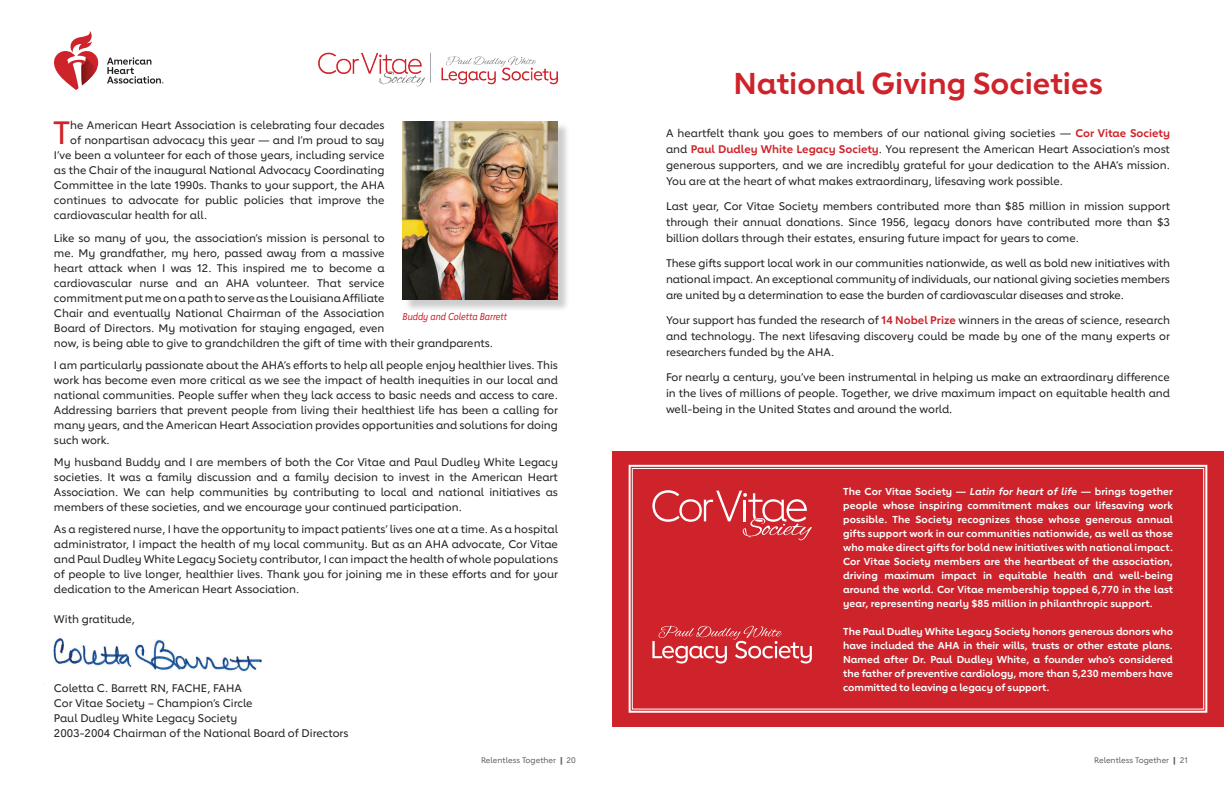
<style>
.page{position:relative;width:1224px;height:792px;background:#fff}
.page>*{position:absolute;margin:0;border:0;box-sizing:border-box;transform-origin:0 0}
.t1{font:500 32.1px "Lub Dub";color:#ce232a}
.t2{font:700 30px "Lub Dub";color:#ce232a}
.t3{font:500 11px/15px "Lub Dub";color:#231f20;text-align:justify}
.t4{font:700 10px/14px "Lub Dub";color:#fff;text-align:justify}
.t5{font:italic 10px "Lub Dub Condensed";color:#ce232a}
.t6{font:500 8px "Lub Dub";color:#636366}
.s1{font-weight:800}
.s2{font-weight:700;color:#ce232a}
.s3{font-style:italic}
</style>
<div class="page">
<img style="left:43px;top:638px;width:219px;height:47px">
<img style="left:318px;top:52px;width:240px;height:35px">
<svg style="left:107px;top:57px;width:57px;height:27px"></svg>
<svg style="left:54px;top:31px;width:45px;height:59px"></svg>
<div style="left:404px;top:123px;width:166px;height:189px;background:#231f20;opacity:.22"></div>
<img style="left:403px;top:121px;width:155px;height:178px">
<div style="left:612px;top:451px;width:612px;height:275px;background:#ce232a"></div>
<svg style="left:628px;top:464px;width:580px;height:249px"></svg>
<div style="left:632px;top:468px;width:572px;height:241px;border:1px solid #fff"></div>
<h1 class="t1" style="left:53px;top:114px;width:19px">T</h1>
<p class="t3" style="left:70px;top:118px;width:316px">he American Heart Association is celebrating four decades</p>
<p class="t3" style="left:70px;top:133px;width:316px">of nonpartisan advocacy this year — and I’m proud to say</p>
<p class="t3" style="left:54px;top:148px;width:332px">I’ve been a volunteer for each of those years, including service</p>
<p class="t3" style="left:54px;top:163px;width:332px">as the Chair of the inaugural National Advocacy Coordinating</p>
<p class="t3" style="left:54px;top:178px;width:332px">Committee in the late 1990s. Thanks to your support, the AHA</p>
<p class="t3" style="left:54px;top:193px;width:332px">continues to advocate for public policies that improve the</p>
<p class="t3" style="left:54px;top:208px;width:155px">cardiovascular health for all.</p>
<p class="t3" style="left:54px;top:230px;width:441px;text-align:left">Like so many of you, the association’s mission is personal to<br>me. My grandfather, my hero, passed away from a massive<br>heart attack when I was 12. This inspired me to become a<br>cardiovascular nurse and an AHA volunteer. That service<br>commitment put me on a path to serve as the Louisiana Affiliate<br>Chair and eventually National Chairman of the Association<br>Board of Directors. My motivation for staying engaged, even<br>now, is being able to give to grandchildren the gift of time with their grandparents.</p>
<p class="t3" style="left:54px;top:357px;width:506px">I am particularly passionate about the AHA’s efforts to help all people enjoy healthier lives. This work has become even more critical as we see the impact of health inequities in our local and national communities. People suffer when they lack access to basic needs and access to care.<br>Addressing barriers that prevent people from living their healthiest life has been a calling for many years, and the American Heart Association provides opportunities and solutions for doing such work.</p>
<p class="t3" style="left:54px;top:455px;width:506px">My husband Buddy and I are members of both the Cor Vitae and Paul Dudley White Legacy societies. It was a family discussion and a family decision to invest in the American Heart Association. We can help communities by contributing to local and national initiatives as members of these societies, and we encourage your continued participation.</p>
<p class="t3" style="left:54px;top:522px;width:506px">As a registered nurse, I have the opportunity to impact patients’ lives one at a time. As a hospital administrator, I impact the health of my local community. But as an AHA advocate, Cor Vitae and Paul Dudley White Legacy Society contributor, I can impact the health of whole populations of people to live longer, healthier lives. Thank you for joining me in these efforts and for your dedication to the American Heart Association.</p>
<p class="t3" style="left:54px;top:612px;width:82px">With gratitude,</p>
<p class="t5" style="left:403px;top:310px;width:106px">Buddy and Coletta Barrett</p>
<p class="t3" style="left:54px;top:681px;width:296px;text-align:left">Coletta C. Barrett RN, FACHE, FAHA<br>Cor Vitae Society – Champion’s Circle<br>Paul Dudley White Legacy Society<br>2003-2004 Chairman of the National Board of Directors</p>
<p class="t6" style="left:481px;top:755px;width:96px">Relentless Together <span class="s1">|</span> 20</p>
<h2 class="t2" style="left:733px;top:65px;width:371px">National Giving Societies</h2>
<p class="t3" style="left:666px;top:125px;width:506px;line-height:16px">A heartfelt thank you goes to members of our national giving societies — <span class="s2">Cor Vitae Society </span>and <span class="s2">Paul Dudley White Legacy Society</span>. You represent the American Heart Association’s most generous supporters, and we are incredibly grateful for your dedication to the AHA’s mission.<br>You are at the heart of what makes extraordinary, lifesaving work possible.</p>
<p class="t3" style="left:666px;top:198px;width:506px;line-height:16px">Last year, Cor Vitae Society members contributed more than $85 million in mission support through their annual donations. Since 1956, legacy donors have contributed more than $3 billion dollars through their estates, ensuring future impact for years to come.</p>
<p class="t3" style="left:666px;top:255px;width:506px;line-height:16px">These gifts support local work in our communities nationwide, as well as bold new initiatives with national impact. An exceptional community of individuals, our national giving societies members are united by a determination to ease the burden of cardiovascular diseases and stroke.</p>
<p class="t3" style="left:666px;top:312px;width:506px;line-height:16px">Your support has funded the research of <span class="s2">14 Nobel Prize</span> winners in the areas of science, research and technology. The next lifesaving discovery could be made by one of the many experts or researchers funded by the AHA.</p>
<p class="t3" style="left:666px;top:369px;width:506px;line-height:16px">For nearly a century, you’ve been instrumental in helping us make an extraordinary difference in the lives of millions of people. Together, we drive maximum impact on equitable health and well-being in the United States and around the world.</p>
<p class="t4" style="left:843px;top:484px;width:331px">The Cor Vitae Society — <span class="s3">Latin for heart of life</span> — brings together people whose inspiring commitment makes our lifesaving work possible. The Society recognizes those whose generous annual gifts support work in our communities nationwide, as well as those who make direct gifts for bold new initiatives with national impact.<br>Cor Vitae Society members are the heartbeat of the association, driving maximum impact in equitable health and well-being around the world. Cor Vitae membership topped 6,770 in the last year, representing nearly $85 million in philanthropic support.</p>
<p class="t4" style="left:843px;top:624px;width:331px">The Paul Dudley White Legacy Society honors generous donors who have included the AHA in their wills, trusts or other estate plans.<br>Named after Dr. Paul Dudley White, a founder who’s considered the father of preventive cardiology, more than 5,230 members have committed to leaving a legacy of support.</p>
<p class="t6" style="left:1094px;top:755px;width:95px">Relentless Together <span class="s1">|</span> 21</p>
</div>
